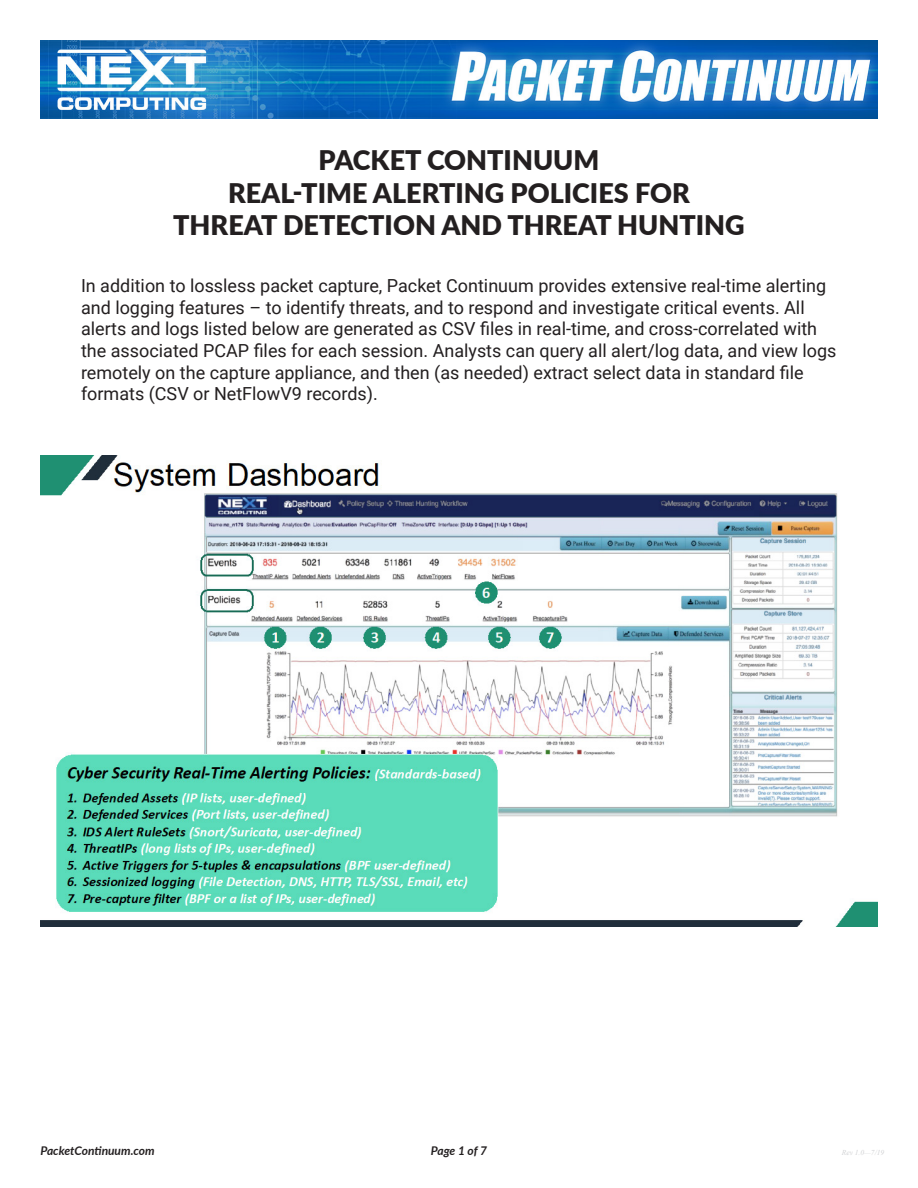
<style>
.page{position:relative;width:918px;height:1188px;background:#fff}
.page>*{position:absolute;margin:0;border:0;box-sizing:border-box;transform-origin:0 0}
.Front_Headline{font:900 27px "Lato";color:#231f20}
.Body_Copy{font:18px/21.6px "Roboto";color:#231f20}
.t1{font:italic 700 12px "Lato";letter-spacing:-.005em;color:#231f20}
.t2{font:italic 7.5px "Times New Roman";color:#d1d2d4}
</style>
<div class="page">
<img style="left:40px;top:40px;width:838px;height:79px">
<img style="left:40px;top:455px;width:838px;height:471px">
<p class="Front_Headline" style="left:319px;top:140px;width:282px">PACKET CONTINUUM</p>
<p class="Front_Headline" style="left:228px;top:172px;width:463px">REAL-TIME ALERTING POLICIES FOR</p>
<p class="Front_Headline" style="left:173px;top:205px;width:573px">THREAT DETECTION AND THREAT HUNTING</p>
<p class="Body_Copy" style="left:81px;top:274px;width:757px">In addition to lossless packet capture, Packet Continuum provides extensive real-time alerting and logging features – to identify threats, and to respond and investigate critical events. All alerts and logs listed below are generated as CSV files in real-time, and cross-correlated with the associated PCAP files for each session. Analysts can query all alert/log data, and view logs remotely on the capture appliance, and then (as needed) extract select data in standard file formats (CSV or NetFlowV9 records).</p>
<p class="t1" style="left:40px;top:1142px;width:116px">PacketContinuum.com</p>
<p class="t1" style="left:431px;top:1142px;width:58px">Page 1 of 7</p>
<p class="t2" style="left:842px;top:1147px;width:44px">Rev 1.0—7/19</p>
</div>
